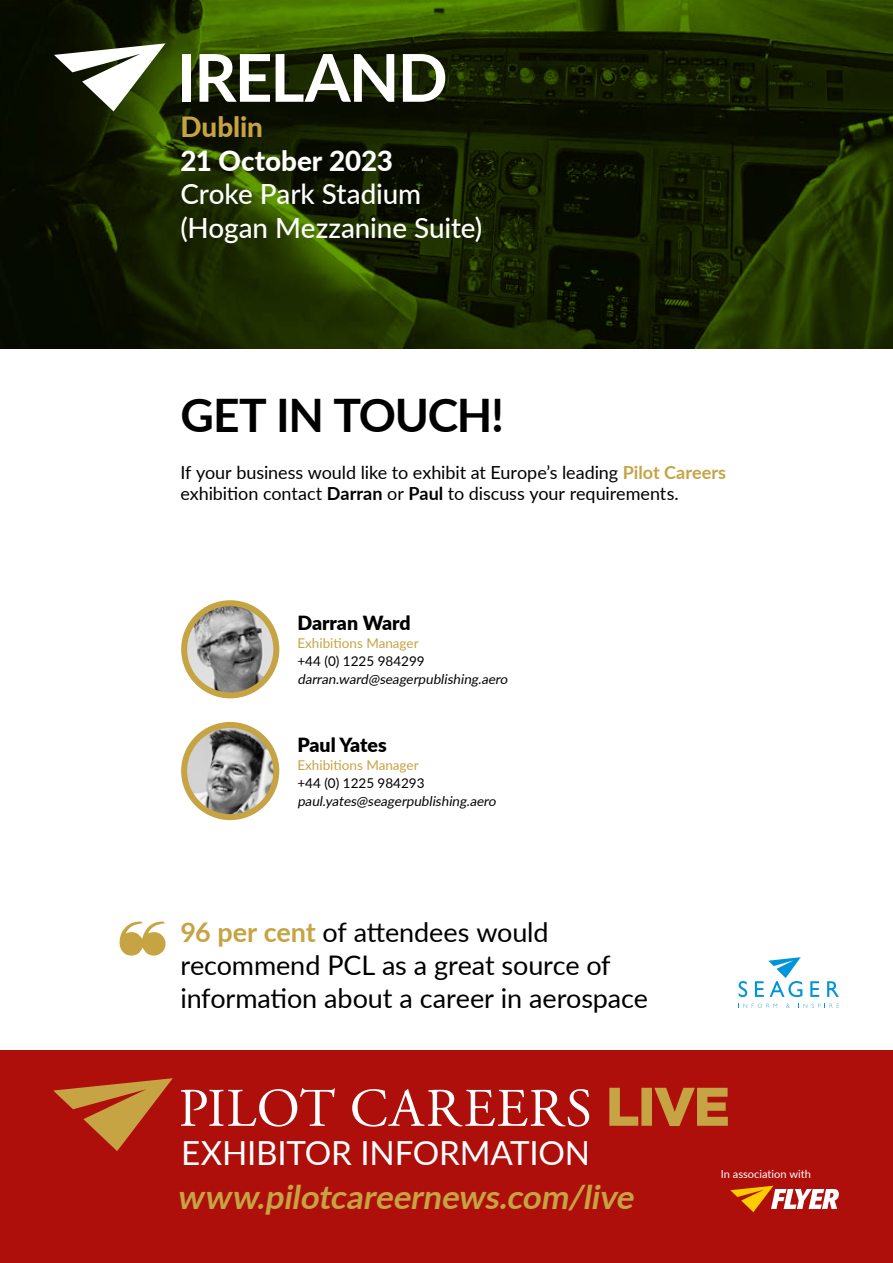
<style>
.page{position:relative;width:893px;height:1263px;background:#fff}
.page>*{position:absolute;margin:0;border:0;box-sizing:border-box;transform-origin:0 0}
.t1{font:700 66px "Lato";letter-spacing:-.03em;color:#fff}
.t2{font:700 46.2px "Lato";letter-spacing:-.025em;color:#000}
.t3{font:33.15px "Lato";letter-spacing:-.01em;color:#fff}
.t4{font:italic 700 33px "Lato";color:#c6a343}
.t5{font:500 27.75px/33.5px "Lato";letter-spacing:-.005em;color:#fff}
.t6{font:800 27.75px "Lato";color:#fff}
.t7{font:800 27.75px "Lato";color:#c6a343}
.t8{font:27px/33px "Lato";letter-spacing:-.005em;color:#000}
.t9{font:900 19.5px "Lato";letter-spacing:-.005em;color:#000}
.t10{font:18px/21px "Lato";letter-spacing:-.005em;color:#000}
.t11{font:italic 13.5px "Lato";color:#000}
.t12{font:13.5px "Lato";color:#c6a343}
.t13{font:13.5px "Lato";color:#000}
.t14{font:11.1px "Lato";color:#fff}
.s1{font-weight:700;color:#c6a343}
.s2{font-weight:700}
</style>
<div class="page">
<svg style="left:0;top:0;width:893px;height:349px;background:#192600"></svg>
<div style="left:0;top:1050px;width:893px;height:213px;background:#ae0f0a"></div>
<svg style="left:609px;top:1088px;width:119px;height:38px"></svg>
<svg style="left:181px;top:1088px;width:408px;height:38px"></svg>
<svg style="left:53px;top:1078px;width:120px;height:73px"></svg>
<svg style="left:827px;top:981px;width:12px;height:16px"></svg>
<svg style="left:810px;top:981px;width:9px;height:16px"></svg>
<svg style="left:739px;top:981px;width:8px;height:16px"></svg>
<svg style="left:755px;top:957px;width:47px;height:40px"></svg>
<svg style="left:743px;top:1004px;width:34px;height:4px"></svg>
<svg style="left:786px;top:1004px;width:4px;height:4px"></svg>
<svg style="left:803px;top:1004px;width:36px;height:4px"></svg>
<svg style="left:730px;top:1186px;width:109px;height:26px"></svg>
<svg style="left:54px;top:43px;width:112px;height:68px"></svg>
<svg style="left:120px;top:921px;width:46px;height:34px"></svg>
<img style="left:184px;top:603px;width:92px;height:91px">
<div style="left:181px;top:600px;width:98px;height:98px;border:6px solid #c6a343;border-radius:50%"></div>
<img style="left:187px;top:725px;width:89px;height:92px">
<div style="left:181px;top:722px;width:98px;height:98px;border:6px solid #c6a343;border-radius:50%"></div>
<h1 class="t1" style="left:177px;top:29px;width:273px">IRELAND</h1>
<h3 class="t7" style="left:180px;top:106px;width:84px">Dublin</h3>
<h3 class="t6" style="left:180px;top:140px;width:214px">21 October 2023</h3>
<h3 class="t5" style="left:180px;top:176px;width:303px">Croke Park Stadium (Hogan Mezzanine Suite)</h3>
<h2 class="t2" style="left:180px;top:381px;width:325px">GET IN TOUCH!</h2>
<p class="t10" style="left:180px;top:461px;width:547px">If your business would like to exhibit at Europe’s leading <span class="s1">Pilot Careers </span>exhibition contact <span class="s2">Darran</span> or <span class="s2">Paul</span> to discuss your requirements.</p>
<p class="t9" style="left:297px;top:608px;width:115px">Darran Ward</p>
<p class="t12" style="left:297px;top:634px;width:123px">Exhibitions Manager</p>
<p class="t13" style="left:297px;top:652px;width:129px">+44 (0) 1225 984299</p>
<p class="t11" style="left:297px;top:670px;width:214px">darran.ward@seagerpublishing.aero</p>
<p class="t9" style="left:297px;top:730px;width:91px">Paul Yates</p>
<p class="t12" style="left:297px;top:755px;width:123px">Exhibitions Manager</p>
<p class="t13" style="left:297px;top:773px;width:129px">+44 (0) 1225 984293</p>
<p class="t11" style="left:297px;top:791px;width:203px">paul.yates@seagerpublishing.aero</p>
<h3 class="t8" style="left:180px;top:914px;width:469px"><span class="s1">96 per cent</span> of attendees would recommend PCL as a great source of information about a career in aerospace</h3>
<h3 class="t3" style="left:181px;top:1129px;width:411px">EXHIBITOR INFORMATION</h3>
<h3 class="t4" style="left:177px;top:1173px;width:465px">www.pilotcareernews.com/live</h3>
<p class="t14" style="left:721px;top:1166px;width:92px">In association with</p>
</div>
